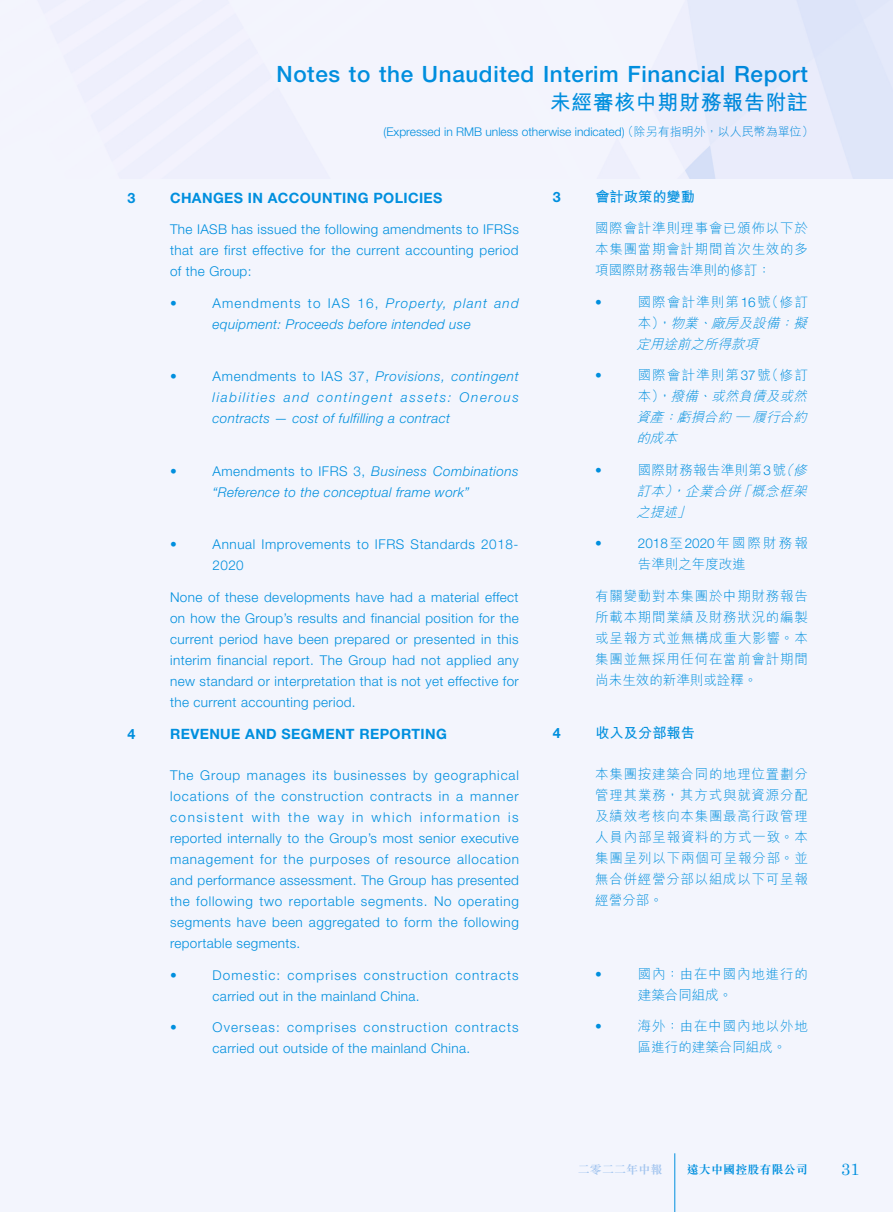
<style>
.page{position:relative;width:893px;height:1212px;background:#f3f5fd}
.page>*{position:absolute;margin:0;border:0;box-sizing:border-box;transform-origin:0 0}
.t1{font:500 22.5px "Helvetica Neue LT Std";letter-spacing:.025em;color:#008fde}
.t2{font:700 21px "M Hei HK";letter-spacing:.025em;color:#008fde}
.t3{font:16.5px "Century";color:#008fde}
.Subhead_1{font:700 14.25px "Helvetica Neue LT Std";letter-spacing:.025em;color:#008fde}
.副標題1{font:700 14.25px "M Hei HK";color:#008fde}
.副標題1-2{font:700 14.25px "Helvetica Neue LT Std";color:#008fde}
.Body_Text{font:300 13.5px/21px "Helvetica Neue LT Std";letter-spacing:.03em;color:#008fde;text-align:justify}
.Body_Text-2{font:italic 300 13.5px/21px "Helvetica Neue LT Std";letter-spacing:.025em;color:#008fde}
.內文{font:300 13.5px/21px "M Hei HK";letter-spacing:.055em;color:#008fde;text-align:justify}
.內文-2{font:italic 300 13.5px/21px "M Hei HK";color:#008fde}
.Body_Text-3{font:300 13.5px/21px "Helvetica Neue LT Std";letter-spacing:.085em;color:#008fde}
.Body_Text-4{font:300 13.5px/21px "Helvetica Neue LT Std";letter-spacing:.08em;color:#008fde}
.內文-3{font:300 13.5px/21px "M Hei HK";color:#008fde}
.內文-4{font:300 13.5px/21px "M Hei HK";letter-spacing:.03em;color:#008fde}
.內文-5{font:300 13.5px "Helvetica Neue LT Std";color:#008fde}
.t4{font:300 12px "Helvetica Neue LT Std";color:#008fde}
.t5{font:700 12px "M Sung HK";letter-spacing:.01em;color:#008fde}
.t6{font:700 12px "M Sung HK";letter-spacing:.01em;color:#a3c5ef}
.s1{font-family:"M Hei HK"}
.s2{font-style:normal}
.s3{font-family:"Helvetica Neue LT Std";font-style:normal}
.s4{font-family:"Helvetica Neue LT Std"}
</style>
<div class="page">
<hr style="left:674px;top:1153px;width:1px;height:59px;background:#008fde">
<h1 class="t1" style="left:276px;top:61px;width:533px">Notes to the Unaudited Interim Financial Report</h1>
<h2 class="t2" style="left:550px;top:87px;width:260px">未經審核中期財務報告附註</h2>
<p class="t4" style="left:384px;top:125px;width:432px">(Expressed in RMB unless otherwise indicated) <span class="s1">（除另有指明外，以人民幣為單位）</span></p>
<p class="Subhead_1" style="left:128px;top:189px;width:9px">3</p>
<p class="Subhead_1" style="left:170px;top:189px;width:274px">CHANGES IN ACCOUNTING POLICIES</p>
<p class="Body_Text" style="left:170px;top:218px;width:350px">The IASB has issued the following amendments to IFRSs that are first effective for the current accounting period of the Group:</p>
<p class="Body_Text" style="left:170px;top:292px;width:8px">•</p>
<p class="Body_Text-2" style="left:213px;top:292px;width:308px"><span class="s2">Amendments to IAS 16,</span> Property, plant and equipment: Proceeds before intended use</p>
<p class="Body_Text" style="left:170px;top:365px;width:8px">•</p>
<p class="Body_Text-2" style="left:213px;top:366px;width:308px;text-align:justify"><span class="s2">Amendments to IAS 37,</span> Provisions, contingent liabilities and contingent assets: Onerous contracts — cost of fulfilling a contract</p>
<p class="Body_Text" style="left:170px;top:460px;width:8px">•</p>
<p class="Body_Text-2" style="left:213px;top:460px;width:308px"><span class="s2">Amendments to IFRS 3,</span> Business Combinations “Reference to the conceptual frame work”</p>
<p class="Body_Text" style="left:170px;top:533px;width:8px">•</p>
<p class="Body_Text" style="left:213px;top:533px;width:307px">Annual Improvements to IFRS Standards 2018-<br>2020</p>
<p class="Body_Text" style="left:170px;top:586px;width:350px">None of these developments have had a material effect on how the Group’s results and financial position for the current period have been prepared or presented in this interim financial report. The Group had not applied any new standard or interpretation that is not yet effective for the current accounting period.</p>
<p class="Subhead_1" style="left:128px;top:725px;width:9px">4</p>
<p class="Subhead_1" style="left:170px;top:725px;width:278px">REVENUE AND SEGMENT REPORTING</p>
<p class="Body_Text" style="left:170px;top:764px;width:350px">The Group manages its businesses by geographical locations of the construction contracts in a manner consistent with the way in which information is reported internally to the Group’s most senior executive management for the purposes of resource allocation and performance assessment. The Group has presented the following two reportable segments. No operating segments have been aggregated to form the following reportable segments.</p>
<p class="Body_Text" style="left:170px;top:964px;width:8px">•</p>
<p class="Body_Text-4" style="left:213px;top:964px;width:308px">Domestic: comprises construction contracts carried out in the mainland China.</p>
<p class="Body_Text" style="left:170px;top:1016px;width:8px">•</p>
<p class="Body_Text-3" style="left:213px;top:1016px;width:307px">Overseas: comprises construction contracts carried out outside of the mainland China.</p>
<p class="副標題1-2" style="left:553px;top:188px;width:9px">3</p>
<p class="副標題1" style="left:595px;top:187px;width:101px">會計政策的變動</p>
<p class="內文" style="left:595px;top:217px;width:214px">國際會計準則理事會已頒佈以下於本集團當期會計期間首次生效的多項國際財務報告準則的修訂：</p>
<p class="內文-5" style="left:595px;top:294px;width:8px">•</p>
<p class="內文-2" style="left:636px;top:291px;width:175px"><span class="s2">國際會計準則第</span><span class="s3">16</span><span class="s2">號（修訂本），</span>物業、廠房及設備：擬定用途前之所得款項</p>
<p class="內文-5" style="left:595px;top:367px;width:8px">•</p>
<p class="內文-2" style="left:636px;top:364px;width:175px"><span class="s2">國際會計準則第</span><span class="s3">37</span><span class="s2">號（修訂本），</span>撥備、或然負債及或然資產：虧損合約 — 履行合約的成本</p>
<p class="內文-5" style="left:595px;top:462px;width:8px">•</p>
<p class="內文-2" style="left:636px;top:459px;width:175px;text-align:justify"><span class="s2">國際財務報告準則第</span><span class="s3">3</span><span class="s2">號</span>（修訂本），企業合併「概念框架之提述」</p>
<p class="內文-5" style="left:595px;top:535px;width:8px">•</p>
<p class="內文-3" style="left:638px;top:532px;width:172px"><span class="s4">2018</span>至<span class="s4">2020</span>年國際財務報告準則之年度改進</p>
<p class="內文" style="left:595px;top:585px;width:214px">有關變動對本集團於中期財務報告所載本期間業績及財務狀況的編製或呈報方式並無構成重大影響。本集團並無採用任何在當前會計期間尚未生效的新準則或詮釋。</p>
<p class="副標題1-2" style="left:553px;top:724px;width:9px">4</p>
<p class="副標題1" style="left:595px;top:722px;width:101px">收入及分部報告</p>
<p class="內文" style="left:595px;top:763px;width:214px">本集團按建築合同的地理位置劃分管理其業務，其方式與就資源分配及績效考核向本集團最高行政管理人員內部呈報資料的方式一致。本集團呈列以下兩個可呈報分部。並無合併經營分部以組成以下可呈報經營分部。</p>
<p class="內文-5" style="left:595px;top:966px;width:8px">•</p>
<p class="內文" style="left:638px;top:963px;width:172px">國內：由在中國內地進行的建築合同組成。</p>
<p class="內文-5" style="left:595px;top:1018px;width:8px">•</p>
<p class="內文-4" style="left:638px;top:1015px;width:172px">海外：由在中國內地以外地區進行的建築合同組成。</p>
<p class="t6" style="left:578px;top:1163px;width:86px">二零二二年中報</p>
<p class="t5" style="left:687px;top:1163px;width:123px">遠大中國控股有限公司</p>
<p class="t3" style="left:841px;top:1155px;width:20px">31</p>
</div>
